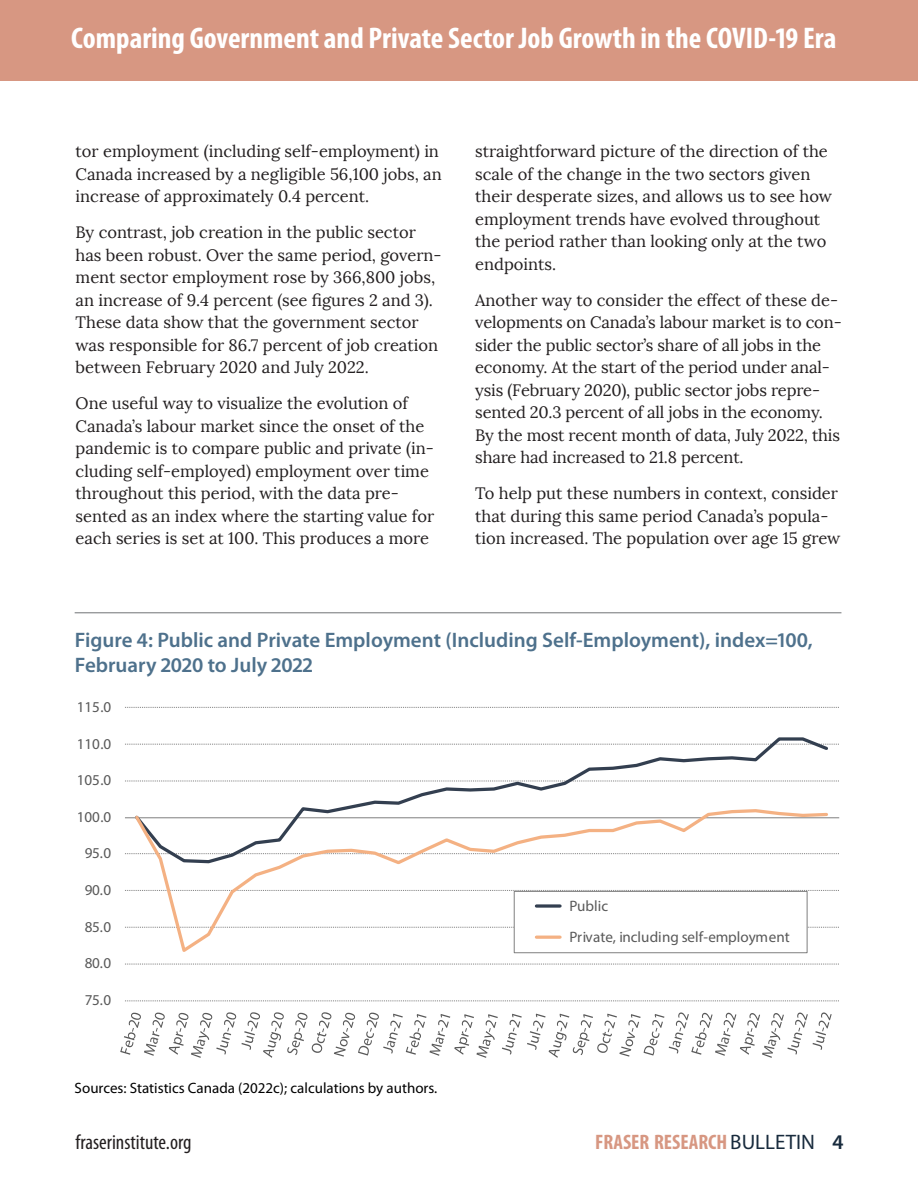
<style>
.page{position:relative;width:918px;height:1188px;background:#fff}
.page>*{position:absolute;margin:0;border:0;box-sizing:border-box;transform-origin:0 0}
.t1{font:700 condensed 30px "Myriad Pro";color:#fff}
.Table_head{font:600 21px/25.5px "Myriad Pro";color:#4e718c}
.t2{font:700 condensed 21px "Myriad Pro";color:#d79782}
.t3{font:condensed 21px "Myriad Pro";color:#231f20}
.t4{font:16.5px/22.5px "Lora";color:#231f20}
.t5{font:15.15px "Myriad Pro";letter-spacing:-.01em;color:#595959}
.t6{font:15.15px/30.9px "Myriad Pro";letter-spacing:.01em;color:#595959}
.table_source{font:15px "Myriad Pro";color:#000}
.s1{font-weight:400;font-stretch:normal;color:#182b3d}
.s2{font-weight:600;font-stretch:normal;color:#182b3d}
</style>
<div class="page">
<div style="left:0;top:0;width:918px;height:81px;background:#d79782"></div>
<hr style="left:75px;top:612px;width:766px;height:1px;background:#808285">
<svg style="left:125px;top:1000px;width:714px;height:1px"></svg>
<svg style="left:125px;top:964px;width:714px;height:1px"></svg>
<svg style="left:125px;top:927px;width:714px;height:1px"></svg>
<svg style="left:125px;top:890px;width:714px;height:1px"></svg>
<svg style="left:125px;top:853px;width:714px;height:1px"></svg>
<svg style="left:125px;top:781px;width:714px;height:1px"></svg>
<svg style="left:125px;top:744px;width:714px;height:1px"></svg>
<svg style="left:125px;top:707px;width:714px;height:1px"></svg>
<hr style="left:125px;top:817px;width:714px;height:1px;background:#7f7f7f">
<svg style="left:132px;top:737px;width:699px;height:118px"></svg>
<svg style="left:132px;top:807px;width:698px;height:147px"></svg>
<svg style="left:120px;top:1012px;width:712px;height:46px"></svg>
<div style="left:514px;top:891px;width:293px;height:62px;background:#fff"></div>
<div style="left:514px;top:891px;width:294px;height:62px;border:1px solid #7f7f7f"></div>
<svg style="left:536px;top:904px;width:24px;height:4px"></svg>
<hr style="left:536px;top:936px;width:24px;height:3px;background:#f4b183">
<h1 class="t1" style="left:71px;top:19px;width:767px">Comparing Government and Private Sector Job Growth in the COVID-19 Era</h1>
<p class="t4" style="left:76px;top:141px;width:368px">tor employment (including self-employment) in<br>Canada increased by a negligible 56,100 jobs, an increase of approximately 0.4 percent.</p>
<p class="t4" style="left:76px;top:222px;width:367px">By contrast, job creation in the public sector has been robust. Over the same period, govern&shy;ment sector employment rose by 366,800 jobs, an increase of 9.4 percent (see figures 2 and 3).<br>These data show that the government sector was responsible for 86.7 percent of job creation between February 2020 and July 2022.</p>
<p class="t4" style="left:76px;top:393px;width:360px">One useful way to visualize the evolution of Canada’s labour market since the onset of the pandemic is to compare public and private (in&shy;cluding self-employed) employment over time throughout this period, with the data pre&shy;sented as an index where the starting value for each series is set at 100. This produces a more</p>
<p class="t4" style="left:475px;top:141px;width:358px">straightforward picture of the direction of the scale of the change in the two sectors given their desperate sizes, and allows us to see how employment trends have evolved throughout the period rather than looking only at the two endpoints.</p>
<p class="t4" style="left:475px;top:289px;width:368px">Another way to consider the effect of these de&shy;velopments on Canada’s labour market is to con&shy;sider the public sector’s share of all jobs in the economy. At the start of the period under anal&shy;ysis (February 2020), public sector jobs repre&shy;sented 20.3 percent of all jobs in the economy.<br>By the most recent month of data, July 2022, this share had increased to 21.8 percent.</p>
<p class="t4" style="left:475px;top:483px;width:367px">To help put these numbers in context, consider that during this same period Canada’s popula&shy;tion increased. The population over age 15 grew</p>
<p class="Table_head" style="left:75px;top:626px;width:739px">Figure 4: Public and Private Employment (Including Self-Employment), index=100,<br>February 2020 to July 2022</p>
<p class="t5" style="left:77px;top:698px;width:36px">115.0</p>
<p class="t5" style="left:77px;top:734px;width:36px">110.0</p>
<p class="t5" style="left:77px;top:771px;width:36px">105.0</p>
<p class="t5" style="left:77px;top:807px;width:36px">100.0</p>
<p class="t5" style="left:85px;top:844px;width:28px">95.0</p>
<p class="t5" style="left:85px;top:881px;width:28px">90.0</p>
<p class="t5" style="left:85px;top:917px;width:28px">85.0</p>
<p class="t5" style="left:85px;top:954px;width:28px">80.0</p>
<p class="t5" style="left:85px;top:990px;width:28px">75.0</p>
<p class="table_source" style="left:75px;top:1079px;width:364px">Sources: Statistics Canada (2022c); calculations by authors.</p>
<p class="t6" style="left:569px;top:890px;width:222px">Public<br>Private, including self-employment</p>
<p class="t3" style="left:76px;top:1129px;width:117px">fraserinstitute.org</p>
<p class="t2" style="left:595px;top:1129px;width:250px">FRASER RESEARCH <span class="s1">BULLETIN</span> <span class="s2">4</span></p>
</div>
